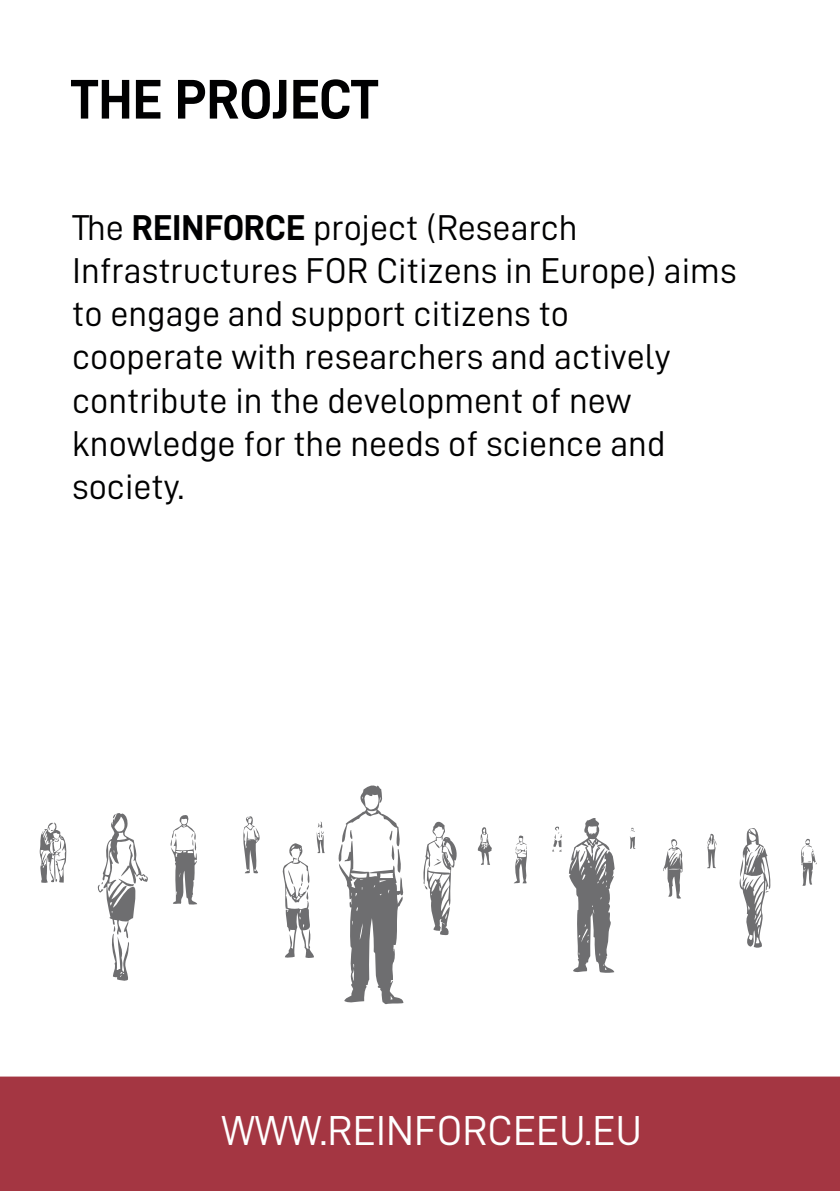
<style>
.page{position:relative;width:840px;height:1191px;background:#fff}
.page>*{position:absolute;margin:0;border:0;box-sizing:border-box;transform-origin:0 0}
.t1{font:56px "D DIN Bold";letter-spacing:-.01em;color:#000001}
.t2{font:42px "D DIN";color:#fff}
.t3{font:36px/43.2px "D DIN";color:#000001}
.s1{font-family:"D DIN Bold"}
</style>
<div class="page">
<div style="left:0;top:1076px;width:839px;height:115px;background:#a43642"></div>
<svg style="left:39px;top:822px;width:28px;height:61px"></svg>
<svg style="left:477px;top:827px;width:14px;height:38px"></svg>
<svg style="left:630px;top:828px;width:5px;height:21px"></svg>
<svg style="left:707px;top:833px;width:9px;height:36px"></svg>
<svg style="left:801px;top:838px;width:16px;height:48px"></svg>
<svg style="left:663px;top:839px;width:20px;height:60px"></svg>
<svg style="left:514px;top:835px;width:13px;height:48px"></svg>
<svg style="left:97px;top:813px;width:51px;height:168px"></svg>
<svg style="left:282px;top:821px;width:42px;height:137px"></svg>
<svg style="left:338px;top:785px;width:66px;height:219px"></svg>
<svg style="left:569px;top:818px;width:45px;height:155px"></svg>
<svg style="left:552px;top:826px;width:10px;height:26px"></svg>
<svg style="left:243px;top:816px;width:17px;height:58px"></svg>
<svg style="left:423px;top:821px;width:34px;height:114px"></svg>
<svg style="left:739px;top:828px;width:31px;height:120px"></svg>
<svg style="left:170px;top:815px;width:27px;height:89px"></svg>
<p class="t1" style="left:71px;top:68px;width:309px">THE PROJECT</p>
<p class="t3" style="left:72px;top:205px;width:507px">The <span class="s1">REINFORCE</span> project (Research</p>
<p class="t3" style="left:72px;top:248px;width:665px">Infrastructures FOR Citizens in Europe) aims to engage and support citizens to</p>
<p class="t3" style="left:72px;top:335px;width:599px">cooperate with researchers and actively contribute in the development of new</p>
<p class="t3" style="left:72px;top:421px;width:594px">knowledge for the needs of science and</p>
<p class="t3" style="left:72px;top:464px;width:114px">society.</p>
<p class="t2" style="left:221px;top:1107px;width:422px">WWW.REINFORCEEU.EU</p>
</div>
